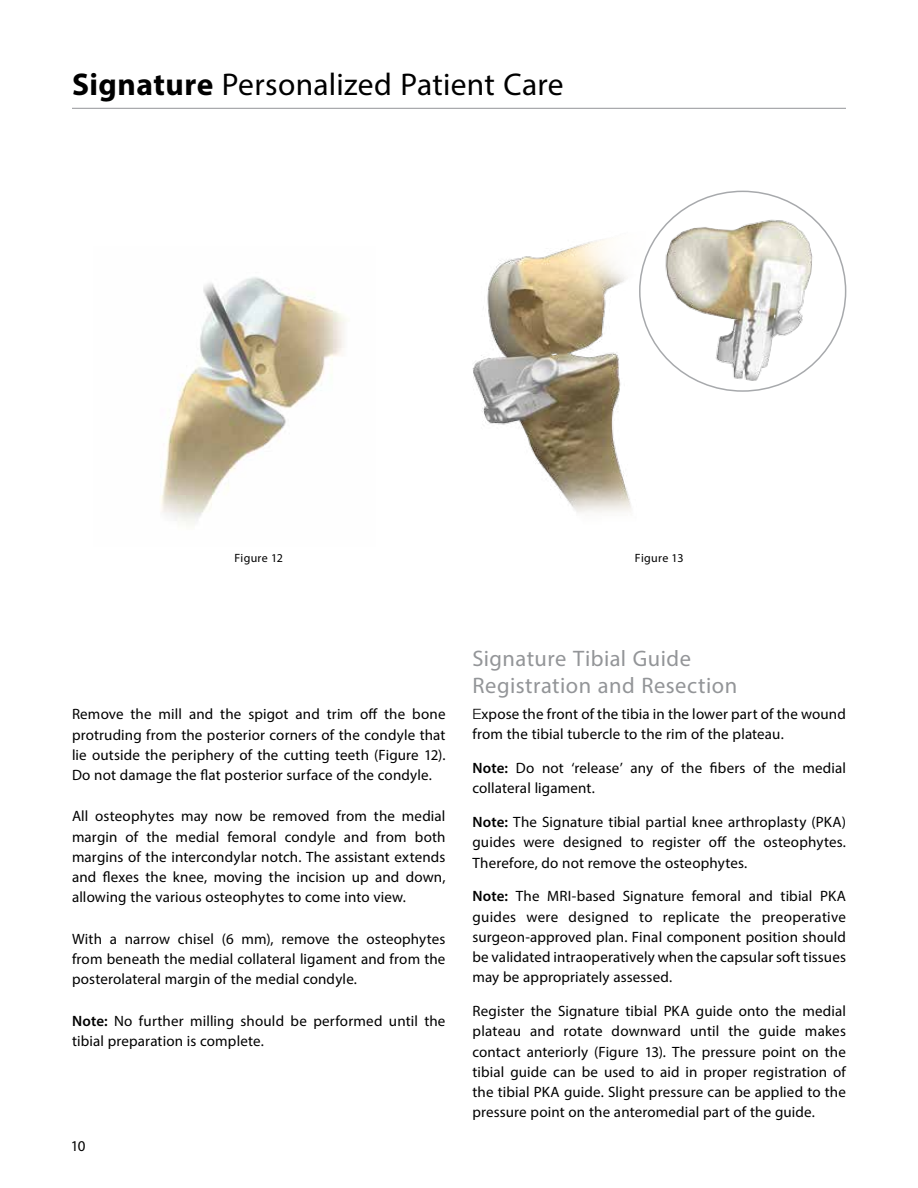
<style>
.page{position:relative;width:918px;height:1188px;background:#fff}
.page>*{position:absolute;margin:0;border:0;box-sizing:border-box;transform-origin:0 0}
.t1{font:31.5px "Myriad Pro";letter-spacing:.01em;color:#000}
.t2{font:22.5px/27px "Myriad Pro";letter-spacing:.02em;color:#939598}
.t3{font:15px/20.2px "Myriad Pro";letter-spacing:.01em;color:#000;text-align:justify}
.t4{font:12px "Myriad Pro";letter-spacing:.025em;color:#000}
.s1{font-weight:700}
.s2{font-weight:600}
.s3{font-family:"Helvetica Neue LT Std";font-weight:300;font-size:14.25px}
</style>
<div class="page">
<hr style="left:72px;top:108px;width:774px;height:1px;background:#939598">
<img style="left:161px;top:277px;width:185px;height:248px">
<img style="left:472px;top:239px;width:282px;height:274px">
<img style="left:640px;top:191px;width:206px;height:200px">
<h1 class="t1" style="left:72px;top:65px;width:493px"><span class="s1">Signature</span> Personalized Patient Care</h1>
<p class="t4" style="left:235px;top:550px;width:50px">Figure 12</p>
<p class="t4" style="left:635px;top:550px;width:50px">Figure 13</p>
<p class="t3" style="left:72px;top:704px;width:375px">Remove the mill and the spigot and trim off the bone protruding from the posterior corners of the condyle that lie outside the periphery of the cutting teeth (Figure 12).<br>Do not damage the flat posterior surface of the condyle.</p>
<p class="t3" style="left:72px;top:806px;width:375px">All osteophytes may now be removed from the medial margin of the medial femoral condyle and from both margins of the intercondylar notch. The assistant extends and flexes the knee, moving the incision up and down, allowing the various osteophytes to come into view.</p>
<p class="t3" style="left:72px;top:928px;width:375px">With a narrow chisel (6 mm), remove the osteophytes from beneath the medial collateral ligament and from the posterolateral margin of the medial condyle.</p>
<p class="t3" style="left:72px;top:1010px;width:375px"><span class="s2">Note:</span> No further milling should be performed until the tibial preparation is complete.</p>
<p class="t3" style="left:71px;top:1136px;width:16px">10</p>
<h2 class="t2" style="left:472px;top:644px;width:266px">Signature Tibial Guide<br>Registration and Resection</h2>
<p class="t3" style="left:472px;top:704px;width:375px"><span class="s3">E</span>xpose the front of the tibia in the lower part of the wound from the tibial tubercle to the rim of the plateau.</p>
<p class="t3" style="left:472px;top:758px;width:375px"><span class="s2">Note:</span> Do not ‘release’ any of the fibers of the medial collateral ligament.</p>
<p class="t3" style="left:472px;top:812px;width:375px"><span class="s2">Note:</span> The Signature tibial partial knee arthroplasty (PKA) guides were designed to register off the osteophytes.<br>Therefore, do not remove the osteophytes.</p>
<p class="t3" style="left:472px;top:886px;width:375px"><span class="s2">Note:</span> The MRI-based Signature femoral and tibial PKA guides were designed to replicate the preoperative surgeon-approved plan. Final component position should be validated intraoperatively when the capsular soft tissues may be appropriately assessed.</p>
<p class="t3" style="left:472px;top:1001px;width:375px">Register the Signature tibial PKA guide onto the medial plateau and rotate downward until the guide makes contact anteriorly (Figure 13). The pressure point on the tibial guide can be used to aid in proper registration of the tibial PKA guide. Slight pressure can be applied to the pressure point on the anteromedial part of the guide.</p>
</div>
